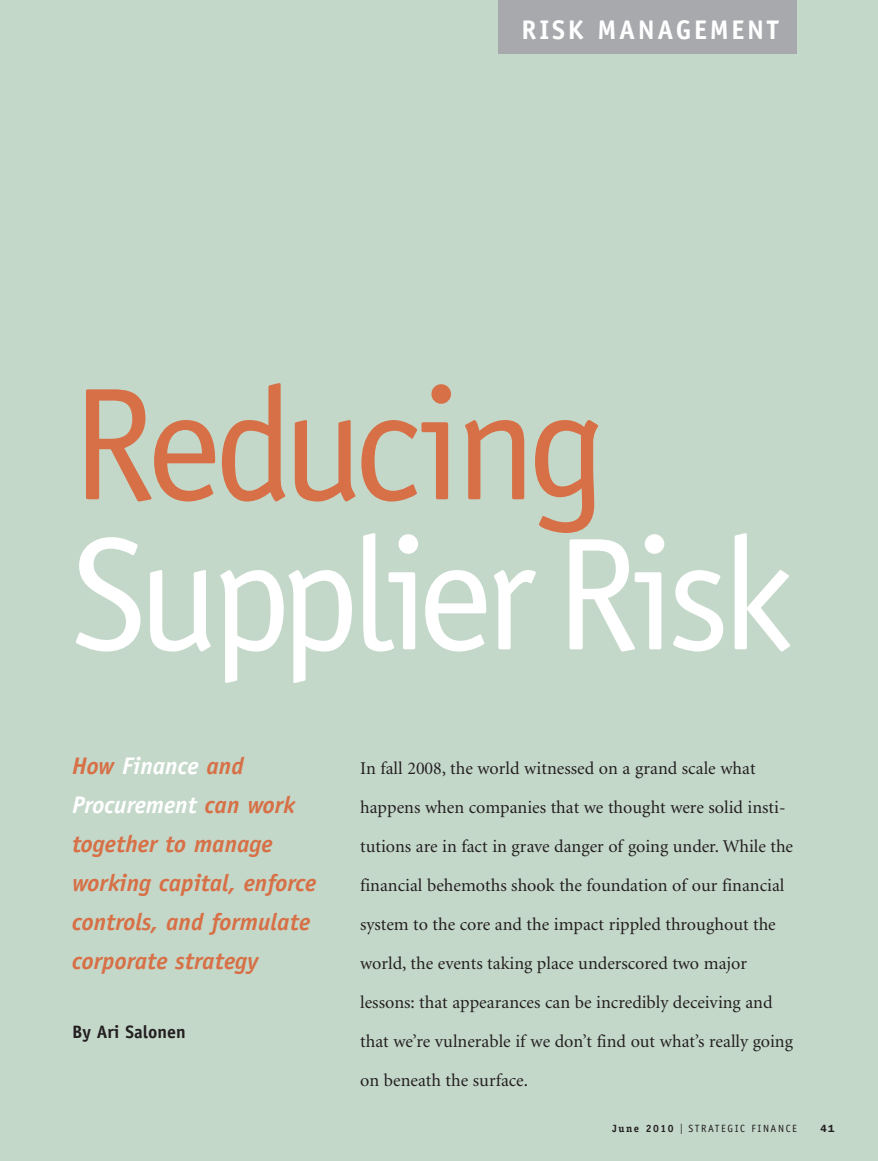
<style>
.page{position:relative;width:878px;height:1161px;background:#c4d8ca}
.page>*{position:absolute;margin:0;border:0;box-sizing:border-box;transform-origin:0 0}
.t1{font:160.5px "Officina Sans";letter-spacing:-.05em;color:#fff}
.t2{font:160.5px "Officina Sans";letter-spacing:-.05em;color:#d77046}
.t3{font:700 27px "Officina Sans";letter-spacing:.1em;color:#fff}
.t4{font:italic 700 24px/39px "Officina Sans";color:#d77046}
.t5{font:18px/39px "Minion";color:#231f20}
.t6{font:700 18px "Officina Sans";color:#231f20}
.t7{font:10.5px "Officina Sans";letter-spacing:.15em;color:#231f20}
.t8{font:600 10.5px "Franklin Gothic";color:#231f20}
.s1{color:#fff}
.s2{font-family:"Officina Serif";font-weight:700}
.s3{font-family:"Franklin Gothic";font-size:15px}
</style>
<div class="page">
<div style="left:498px;top:0;width:298px;height:54px;background:#a8a9ad"></div>
<h2 class="t3" style="left:521px;top:20px;width:259px">RISK MANAGEMENT</h2>
<h1 class="t2" style="left:72px;top:384px;width:536px">Reducing</h1>
<h1 class="t1" style="left:72px;top:534px;width:722px">Supplier Risk</h1>
<h3 class="t4" style="left:72px;top:748px;width:246px">How <span class="s1">Finance</span> and<br><span class="s1">Procurement</span> can work together to manage working capital, enforce controls, and formulate corporate strategy</h3>
<p class="t6" style="left:72px;top:1025px;width:115px">By Ari Salonen</p>
<p class="t5" style="left:360px;top:750px;width:434px">In fall 2008, the world witnessed on a grand scale what happens when companies that we thought were solid insti&shy;tutions are in fact in grave danger of going under. While the financial behemoths shook the foundation of our financial system to the core and the impact rippled throughout the world, the events taking place underscored two major lessons: that appearances can be incredibly deceiving and that we’re vulnerable if we don’t find out what’s really going on beneath the surface.</p>
<p class="t7" style="left:612px;top:1125px;width:186px"><span class="s2">June 2010</span> <span class="s3">I</span> STRATEGIC FINANCE</p>
<p class="t8" style="left:820px;top:1125px;width:16px">41</p>
</div>
